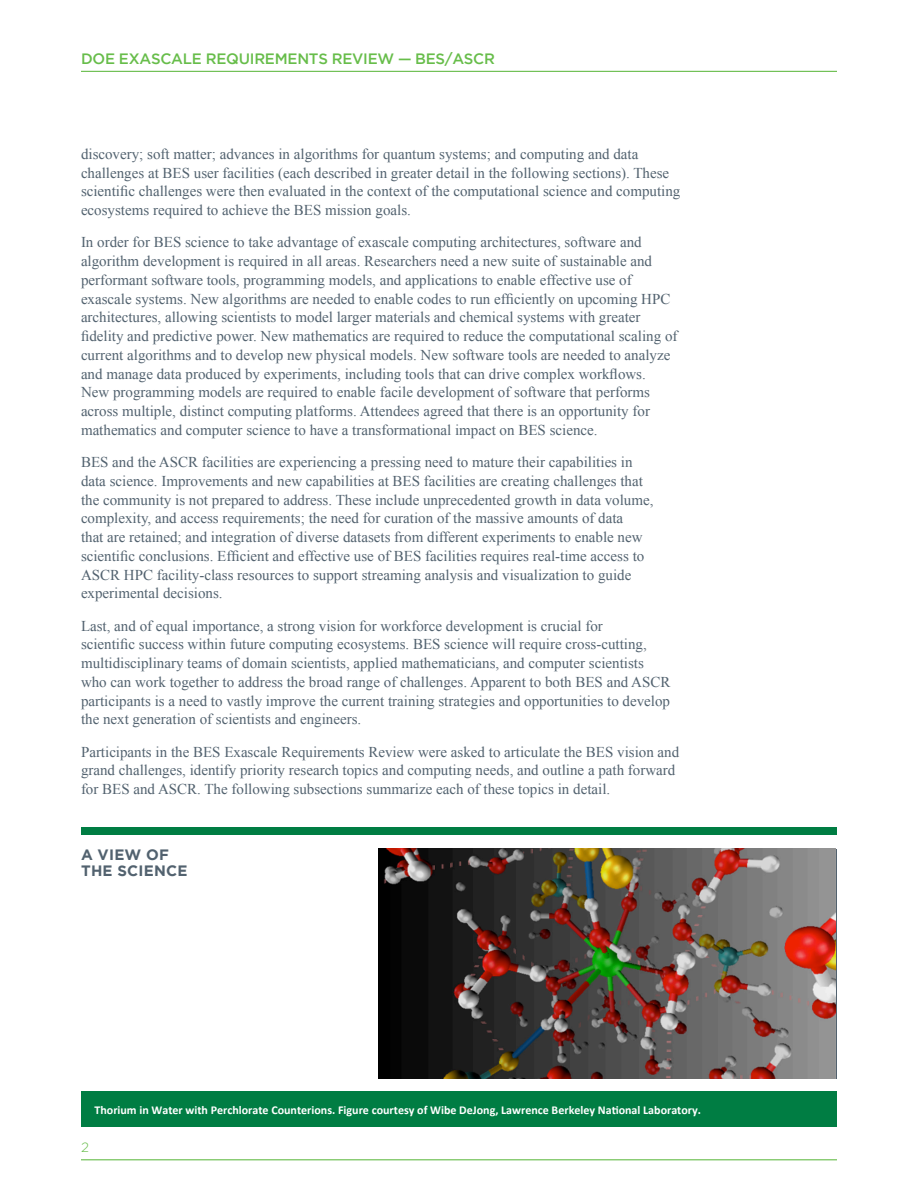
<style>
.page{position:relative;width:918px;height:1188px;background:#fff}
.page>*{position:absolute;margin:0;border:0;box-sizing:border-box;transform-origin:0 0}
.body{font:15px/18.8px "Times New Roman";color:#52626f}
.t1{font:500 15px "Gotham";letter-spacing:-.015em;color:#67bd4a}
.requirements{font:700 15px/16.5px "Gotham";letter-spacing:.015em;color:#52626f}
.t2{font:300 13.5px "Gotham";color:#67bd4a}
.figure_caption_no_to{font:700 12px "Calibri";color:#fff}
</style>
<div class="page">
<hr style="left:81px;top:1159px;width:756px;height:1px;background:#67bd4a">
<hr style="left:81px;top:71px;width:756px;height:1px;background:#67bd4a">
<img style="left:379px;top:849px;width:456px;height:229px">
<div style="left:81px;top:1091px;width:756px;height:36px;background:#007d43"></div>
<div style="left:81px;top:827px;width:756px;height:7px;background:#007d43"></div>
<p class="t1" style="left:81px;top:50px;width:415px">DOE EXASCALE REQUIREMENTS REVIEW — BES/ASCR</p>
<p class="body" style="left:81px;top:144px;width:601px">discovery; soft matter; advances in algorithms for quantum systems; and computing and data challenges at BES user facilities (each described in greater detail in the following sections). These scientific challenges were then evaluated in the context of the computational science and computing ecosystems required to achieve the BES mission goals.</p>
<p class="body" style="left:81px;top:233px;width:598px">In order for BES science to take advantage of exascale computing architectures, software and algorithm development is required in all areas. Researchers need a new suite of sustainable and performant software tools, programming models, and applications to enable effective use of exascale systems. New algorithms are needed to enable codes to run efficiently on upcoming HPC architectures, allowing scientists to model larger materials and chemical systems with greater fidelity and predictive power. New mathematics are required to reduce the computational scaling of current algorithms and to develop new physical models. New software tools are needed to analyze and manage data produced by experiments, including tools that can drive complex workflows.<br>New programming models are required to enable facile development of software that performs across multiple, distinct computing platforms. Attendees agreed that there is an opportunity for mathematics and computer science to have a transformational impact on BES science.</p>
<p class="body" style="left:81px;top:453px;width:574px">BES and the ASCR facilities are experiencing a pressing need to mature their capabilities in data science. Improvements and new capabilities at BES facilities are creating challenges that the community is not prepared to address. These include unprecedented growth in data volume, complexity, and access requirements; the need for curation of the massive amounts of data<br>that are retained; and integration of diverse datasets from different experiments to enable new scientific conclusions. Efficient and effective use of BES facilities requires real-time access to ASCR HPC facility-class resources to support streaming analysis and visualization to guide experimental decisions.</p>
<p class="body" style="left:81px;top:616px;width:591px">Last, and of equal importance, a strong vision for workforce development is crucial for<br>scientific success within future computing ecosystems. BES science will require cross-cutting, multidisciplinary teams of domain scientists, applied mathematicians, and computer scientists who can work together to address the broad range of challenges. Apparent to both BES and ASCR participants is a need to vastly improve the current training strategies and opportunities to develop the next generation of scientists and engineers.</p>
<p class="body" style="left:81px;top:742px;width:600px">Participants in the BES Exascale Requirements Review were asked to articulate the BES vision and grand challenges, identify priority research topics and computing needs, and outline a path forward for BES and ASCR. The following subsections summarize each of these topics in detail.</p>
<p class="requirements" style="left:81px;top:846px;width:108px">A VIEW OF<br>THE SCIENCE</p>
<p class="figure_caption_no_to" style="left:94px;top:1102px;width:608px">Thorium in Water with Perchlorate Counterions. Figure courtesy of Wibe DeJong, Lawrence Berkeley National Laboratory.</p>
<p class="t2" style="left:81px;top:1140px;width:9px">2</p>
</div>
